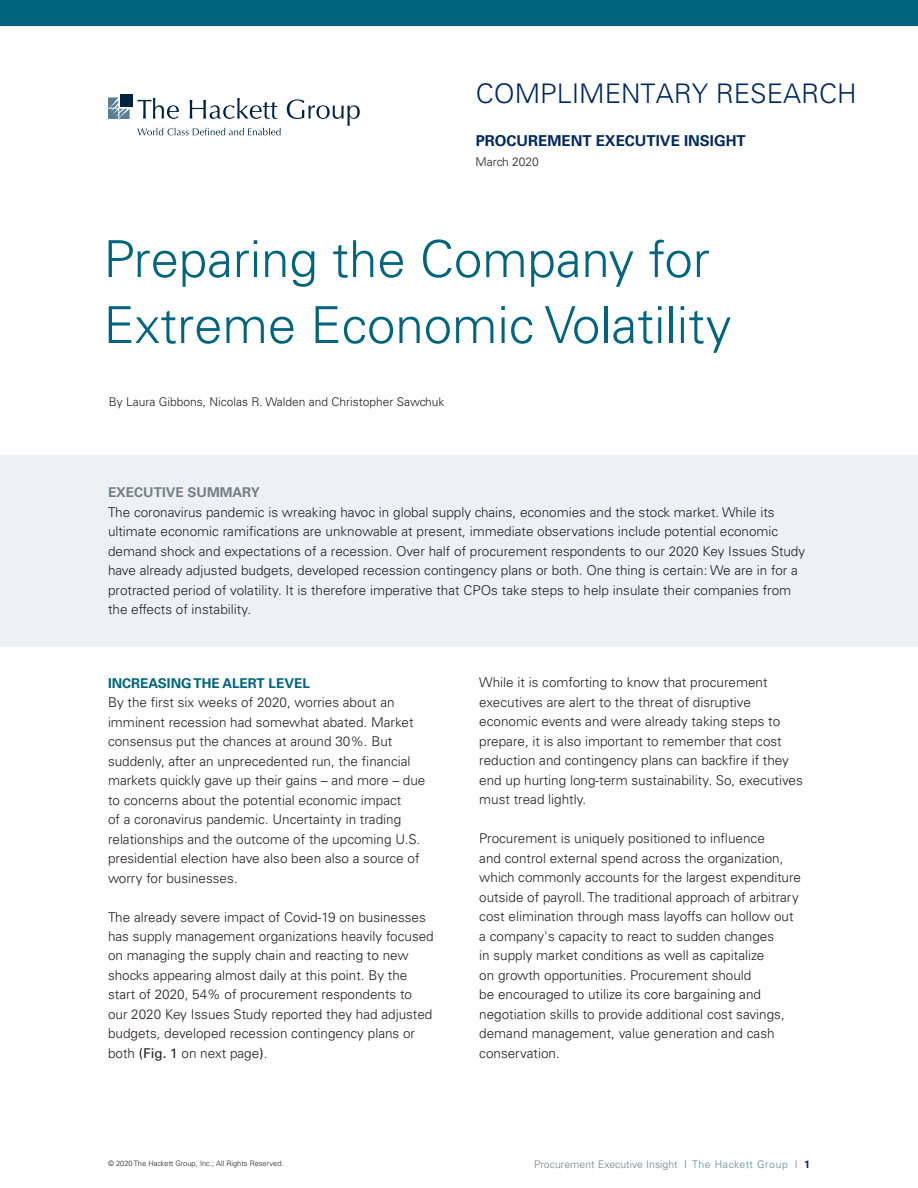
<style>
.page{position:relative;width:918px;height:1188px;background:#fff}
.page>*{position:absolute;margin:0;border:0;box-sizing:border-box;transform-origin:0 0}
.Main_Heading-1{font:300 51px/66px "Univers LT Std";color:#00657c}
.t1{font:300 27px "Univers LT Std";color:#00295c}
.t2{font:700 15px "Univers LT Std";color:#00295c}
.Body_copy_no_space{font:300 13.5px/19.5px "Univers LT Std";color:#231f20}
.ESummary_Body_Text{font:300 13.5px/19.5px "Univers LT Std";color:#231f20}
.Section_heading{font:700 13.5px "Univers LT Std";color:#00657c}
.ESummary-RResearch-A{font:700 13.5px "Univers LT Std";color:#727f8a}
.t3{font:300 12px "Univers LT Std";color:#231f20}
.t4{font:300 10.5px "Univers LT Std";color:#727f8a}
.t5{font:300 7.5px "Univers LT Std";color:#231f20}
.s1{font-weight:400}
.s2{color:#5c87a1}
.s3{font-weight:700;color:#00295c}
</style>
<div class="page">
<svg style="left:108px;top:97px;width:22px;height:22px"></svg>
<div style="left:121px;top:94px;width:12px;height:13px;background:#002340"></div>
<svg style="left:137px;top:98px;width:42px;height:21px"></svg>
<svg style="left:190px;top:98px;width:88px;height:21px"></svg>
<svg style="left:287px;top:99px;width:73px;height:27px"></svg>
<svg style="left:137px;top:128px;width:144px;height:7px"></svg>
<div style="left:0;top:0;width:918px;height:26px;background:#00657c"></div>
<div style="left:0;top:456px;width:918px;height:191px;background:#edf1f2"></div>
<p class="t1" style="left:476px;top:78px;width:383px">COMPLIMENTARY RESEARCH</p>
<p class="t2" style="left:476px;top:131px;width:272px">PROCUREMENT EXECUTIVE INSIGHT</p>
<p class="t3" style="left:475px;top:154px;width:65px">March 2020</p>
<p class="Main_Heading-1" style="left:104px;top:226px;width:630px">Preparing the Company for<br>Extreme Economic Volatility</p>
<p class="t3" style="left:109px;top:395px;width:337px">By Laura Gibbons, Nicolas R. Walden and Christopher Sawchuk</p>
<p class="ESummary-RResearch-A" style="left:108px;top:485px;width:153px">EXECUTIVE SUMMARY</p>
<p class="ESummary_Body_Text" style="left:108px;top:502px;width:699px">The coronavirus pandemic is wreaking havoc in global supply chains, economies and the stock market. While its ultimate economic ramifications are unknowable at present, immediate observations include potential economic demand shock and expectations of a recession. Over half of procurement respondents to our 2020 Key Issues Study have already adjusted budgets, developed recession contingency plans or both. One thing is certain: We are in for a protracted period of volatility. It is therefore imperative that CPOs take steps to help insulate their companies from the effects of instability.</p>
<p class="Section_heading" style="left:108px;top:675px;width:203px">INCREASING THE ALERT LEVEL</p>
<p class="Body_copy_no_space" style="left:108px;top:693px;width:319px">By the first six weeks of 2020, worries about an imminent recession had somewhat abated. Market consensus put the chances at around 30%. But suddenly, after an unprecedented run, the financial markets quickly gave up their gains – and more – due to concerns about the potential economic impact<br>of a coronavirus pandemic. Uncertainty in trading relationships and the outcome of the upcoming U.S. presidential election have also been also a source of worry for businesses.</p>
<p class="Body_copy_no_space" style="left:108px;top:907px;width:327px">The already severe impact of Covid-19 on businesses has supply management organizations heavily focused on managing the supply chain and reacting to new shocks appearing almost daily at this point. By the start of 2020, 54% of procurement respondents to our 2020 Key Issues Study reported they had adjusted budgets, developed recession contingency plans or both <span class="s1">(Fig. 1</span> on next page<span class="s1">)</span>.</p>
<p class="Body_copy_no_space" style="left:479px;top:673px;width:325px">While it is comforting to know that procurement executives are alert to the threat of disruptive economic events and were already taking steps to prepare, it is also important to remember that cost reduction and contingency plans can backfire if they end up hurting long-term sustainability. So, executives must tread lightly.</p>
<p class="Body_copy_no_space" style="left:479px;top:829px;width:323px">Procurement is uniquely positioned to influence<br>and control external spend across the organization, which commonly accounts for the largest expenditure outside of payroll. The traditional approach of arbitrary cost elimination through mass layoffs can hollow out a company's capacity to react to sudden changes<br>in supply market conditions as well as capitalize<br>on growth opportunities. Procurement should<br>be encouraged to utilize its core bargaining and negotiation skills to provide additional cost savings, demand management, value generation and cash conservation.</p>
<p class="t5" style="left:108px;top:1159px;width:177px">© 2020 The Hackett Group, Inc.; All Rights Reserved.</p>
<p class="t4" style="left:534px;top:1158px;width:277px">Procurement Executive Insight I <span class="s2">The Hackett Group</span> I <span class="s3">1</span></p>
</div>
